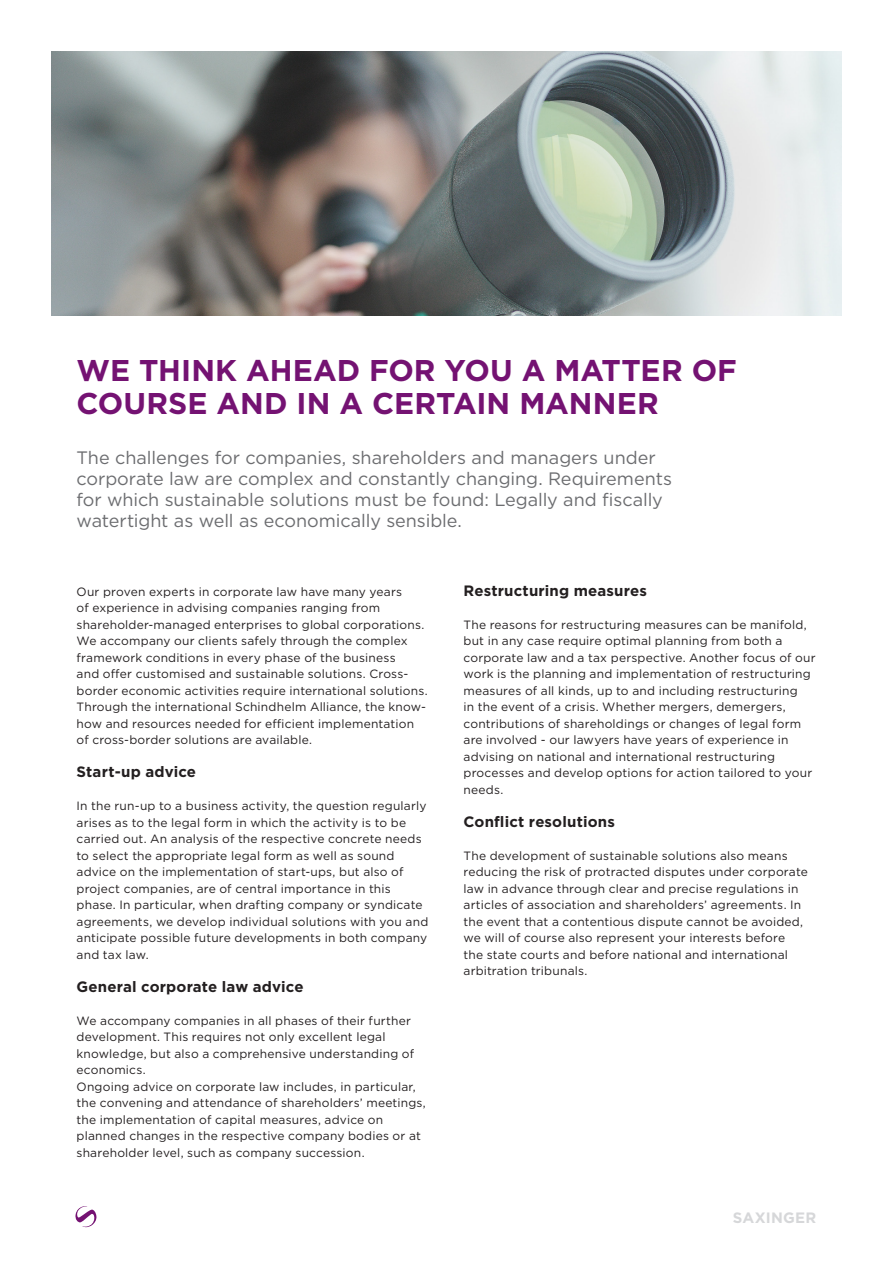
<style>
.page{position:relative;width:893px;height:1263px;background:#fff}
.page>*{position:absolute;margin:0;border:0;box-sizing:border-box;transform-origin:0 0}
.t1{font:700 30px/33px "Gotham";color:#741272}
.Überschrift{font:18px/21px "Gotham";letter-spacing:-.005em;color:#6c6d70}
.Subtitle_small{font:700 15px "Gotham";letter-spacing:.01em;color:#231f20}
.t2{font:700 15px "Gotham";letter-spacing:.015em;color:#d6d7d9}
.pre-Text{font:12px/16.5px "Gotham";letter-spacing:.015em;color:#231f20}
</style>
<div class="page">
<svg style="left:75px;top:1206px;width:22px;height:21px"></svg>
<img style="left:51px;top:51px;width:791px;height:264px">
<h2 class="t1" style="left:77px;top:354px;width:662px">WE THINK AHEAD FOR YOU A MATTER OF<br>COURSE AND IN A CERTAIN MANNER</h2>
<p class="Überschrift" style="left:77px;top:446px;width:597px">The challenges for companies, shareholders and managers under corporate law are complex and constantly changing. Requirements for which sustainable solutions must be found: Legally and fiscally watertight as well as economically sensible.</p>
<p class="pre-Text" style="left:77px;top:583px;width:353px">Our proven experts in corporate law have many years<br>of experience in advising companies ranging from shareholder-managed enterprises to global corporations.<br>We accompany our clients safely through the complex framework conditions in every phase of the business<br>and offer customised and sustainable solutions. Cross&shy;border economic activities require international solutions.<br>Through the international Schindhelm Alliance, the know&shy;how and resources needed for efficient implementation of cross-border solutions are available.</p>
<p class="Subtitle_small" style="left:77px;top:762px;width:121px">Start-up advice</p>
<p class="pre-Text" style="left:77px;top:797px;width:353px">In the run-up to a business activity, the question regularly arises as to the legal form in which the activity is to be carried out. An analysis of the respective concrete needs to select the appropriate legal form as well as sound advice on the implementation of start-ups, but also of project companies, are of central importance in this phase. In particular, when drafting company or syndicate agreements, we develop individual solutions with you and anticipate possible future developments in both company and tax law.</p>
<p class="Subtitle_small" style="left:77px;top:976px;width:228px">General corporate law advice</p>
<p class="pre-Text" style="left:77px;top:1012px;width:351px">We accompany companies in all phases of their further development. This requires not only excellent legal knowledge, but also a comprehensive understanding of economics.<br>Ongoing advice on corporate law includes, in particular, the convening and attendance of shareholders’ meetings, the implementation of capital measures, advice on planned changes in the respective company bodies or at shareholder level, such as company succession.</p>
<p class="Subtitle_small" style="left:463px;top:580px;width:185px">Restructuring measures</p>
<p class="pre-Text" style="left:463px;top:616px;width:354px">The reasons for restructuring measures can be manifold, but in any case require optimal planning from both a corporate law and a tax perspective. Another focus of our work is the planning and implementation of restructuring measures of all kinds, up to and including restructuring<br>in the event of a crisis. Whether mergers, demergers, contributions of shareholdings or changes of legal form are involved - our lawyers have years of experience in advising on national and international restructuring processes and develop options for action tailored to your needs.</p>
<p class="Subtitle_small" style="left:463px;top:811px;width:153px">Conflict resolutions</p>
<p class="pre-Text" style="left:463px;top:847px;width:346px">The development of sustainable solutions also means reducing the risk of protracted disputes under corporate law in advance through clear and precise regulations in articles of association and shareholders’ agreements. In the event that a contentious dispute cannot be avoided, we will of course also represent your interests before the state courts and before national and international arbitration tribunals.</p>
<p class="t2" style="left:733px;top:1207px;width:85px">SAXINGER</p>
</div>
